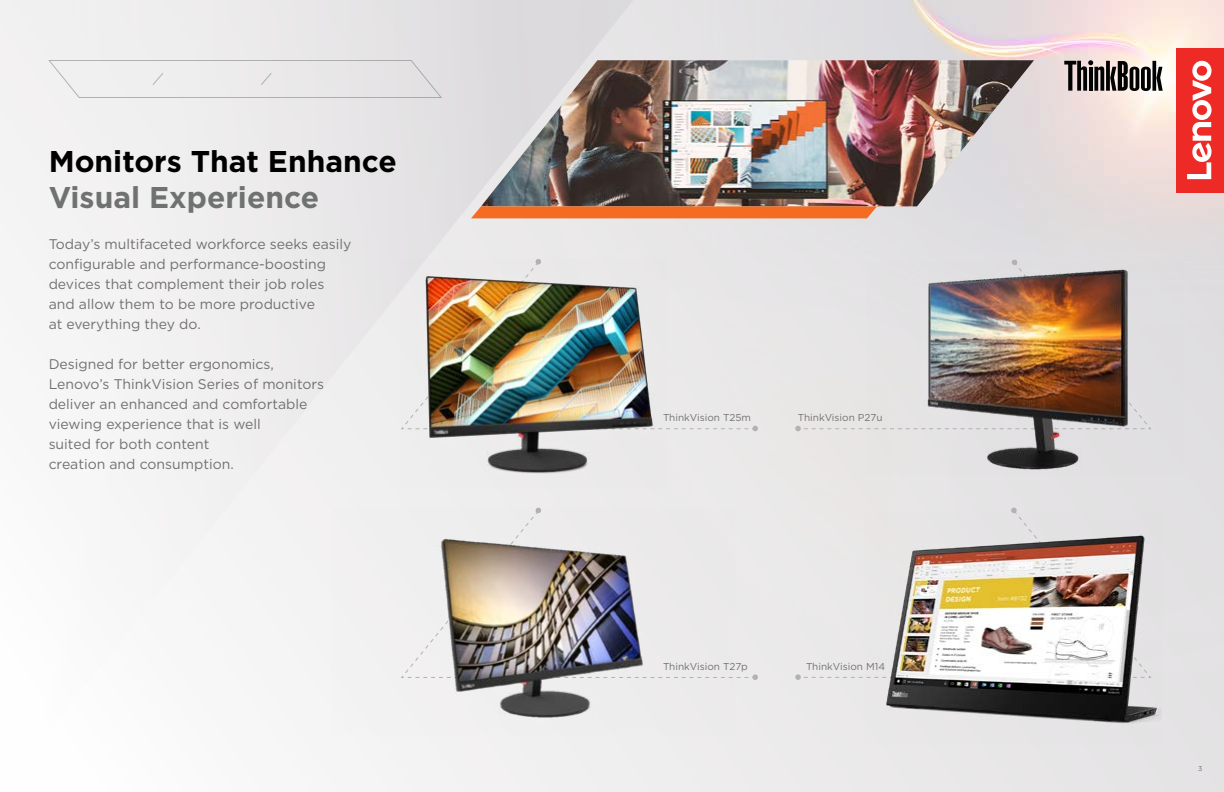
<style>
.page{position:relative;width:1224px;height:792px;background:#fff}
.page>*{position:absolute;margin:0;border:0;box-sizing:border-box;transform-origin:0 0}
.t1{font:700 30px "Gotham";color:#000}
.t2{font:700 30px "Gotham";color:#707272}
.t3{font:14px/20px "Gotham";color:#6f7170}
.t4{font:10px "Gotham";color:#707272}
.t5{font:7px "Gotham";color:#707272}
</style>
<div class="page">
<div style="left:1176px;top:48px;width:48px;height:145px;background:#ee2a26"></div>
<svg style="left:1187px;top:61px;width:25px;height:118px"></svg>
<svg style="left:1064px;top:60px;width:99px;height:31px;background:#6f6967"></svg>
<img style="left:481px;top:60px;width:553px;height:146px">
<svg style="left:471px;top:206px;width:406px;height:12px;background:#f0712a"></svg>
<div style="left:667px;top:259px;width:91px;height:172px;background:#e9e8e8"></div>
<div style="left:735px;top:508px;width:23px;height:172px;background:#ebeaea"></div>
<div style="left:795px;top:260px;width:354px;height:171px;background:#e7e5e5"></div>
<div style="left:795px;top:508px;width:354px;height:172px;background:#eae9e9"></div>
<img style="left:400px;top:259px;width:267px;height:229px">
<img style="left:866px;top:263px;width:317px;height:211px">
<img style="left:332px;top:508px;width:403px;height:226px">
<img style="left:864px;top:513px;width:298px;height:232px">
<svg style="left:48px;top:60px;width:394px;height:38px"></svg>
<h1 class="t1" style="left:49px;top:141px;width:350px">Monitors That Enhance</h1>
<h1 class="t2" style="left:49px;top:177px;width:272px">Visual Experience</h1>
<p class="t3" style="left:49px;top:234px;width:304px">Today’s multifaceted workforce seeks easily configurable and performance-boosting devices that complement their job roles and allow them to be more productive<br>at everything they do.</p>
<p class="t3" style="left:49px;top:354px;width:277px">Designed for better ergonomics,<br>Lenovo’s ThinkVision Series of monitors deliver an enhanced and comfortable viewing experience that is well<br>suited for both content<br>creation and consumption.</p>
<p class="t4" style="left:663px;top:411px;width:90px">ThinkVision T25m</p>
<p class="t4" style="left:798px;top:411px;width:86px">ThinkVision P27u</p>
<p class="t4" style="left:663px;top:660px;width:86px">ThinkVision T27p</p>
<p class="t4" style="left:806px;top:660px;width:81px">ThinkVision M14</p>
<p class="t5" style="left:1198px;top:764px;width:6px">3</p>
</div>
